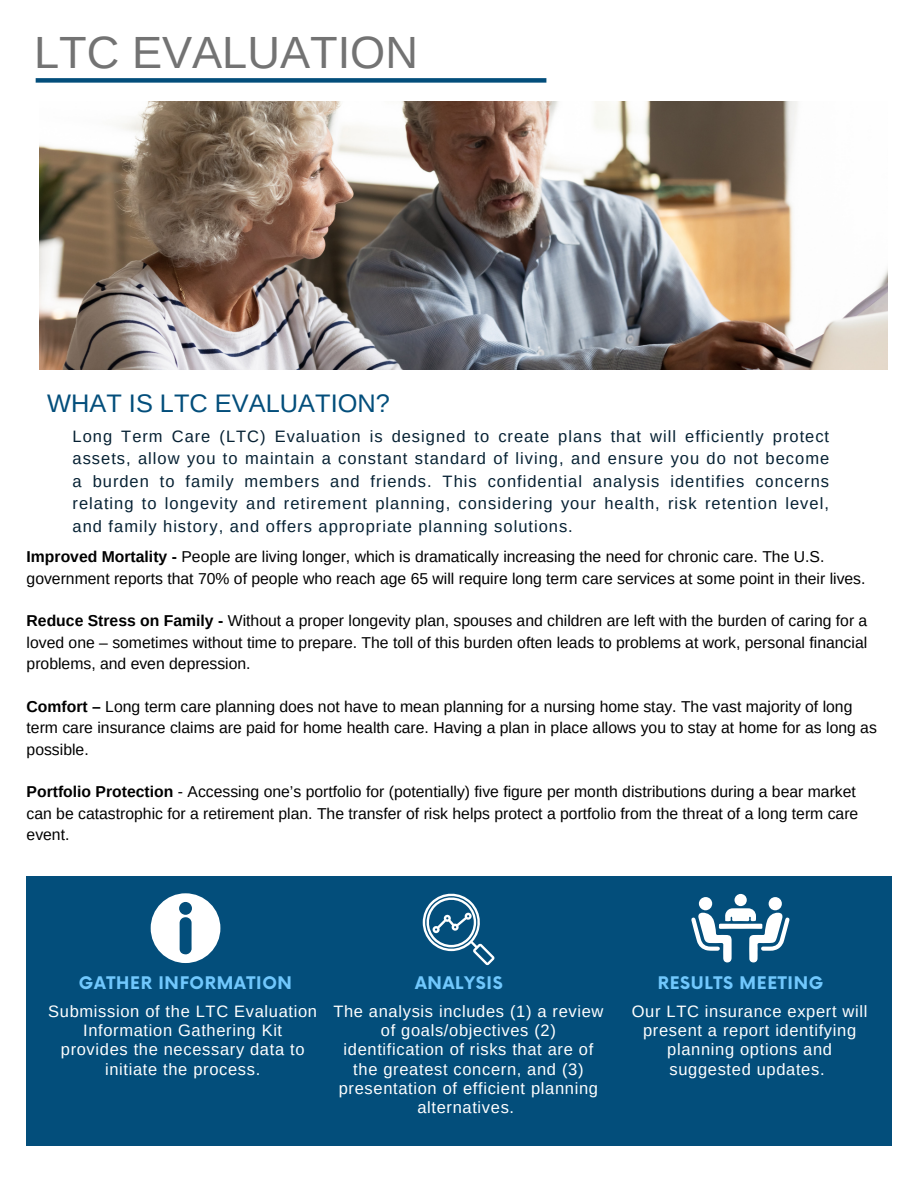
<style>
.page{position:relative;width:918px;height:1188px;background:#fff}
.page>*{position:absolute;margin:0;border:0;box-sizing:border-box;transform-origin:0 0}
.t1{font:45.15px "Arimo";color:#737373}
.t2{font:25.35px "Arimo";color:#034e7b}
.t3{font:700 16.95px "Now";letter-spacing:.04em;color:#71c8fd}
.t4{font:16.5px/22.5px "Arimo";letter-spacing:.06em;color:#062133;text-align:justify}
.t5{font:16.5px/19.2px "Arimo";letter-spacing:.04em;color:#fff;text-align:center}
.t6{font:15.75px/21.3px "Arimo";color:#000}
.s1{font-weight:700}
</style>
<div class="page">
<div style="left:27px;top:876px;width:865px;height:270px;background:#034e7b"></div>
<svg style="left:151px;top:893px;width:69px;height:70px"></svg>
<svg style="left:423px;top:893px;width:72px;height:72px"></svg>
<svg style="left:691px;top:908px;width:99px;height:54px"></svg>
<div style="left:769px;top:897px;width:13px;height:13px;background:#fff;border-radius:50%"></div>
<div style="left:699px;top:897px;width:13px;height:13px;background:#fff;border-radius:50%"></div>
<div style="left:734px;top:894px;width:13px;height:12px;background:#fff;border-radius:50%"></div>
<div style="left:36px;top:78px;width:510px;height:5px;background:#034e7b"></div>
<img style="left:39px;top:102px;width:848px;height:268px">
<h1 class="t1" style="left:34px;top:27px;width:385px">LTC EVALUATION</h1>
<h2 class="t2" style="left:47px;top:389px;width:344px">WHAT IS LTC EVALUATION?</h2>
<p class="t4" style="left:73px;top:425px;width:758px">Long Term Care (LTC) Evaluation is designed to create plans that will efficiently protect assets, allow you to maintain a constant standard of living, and ensure you do not become a burden to family members and friends. This confidential analysis identifies concerns relating to longevity and retirement planning, considering your health, risk retention level, and family history, and offers appropriate planning solutions.</p>
<p class="t6" style="left:27px;top:546px;width:840px"><span class="s1">Improved Mortality -</span> People are living longer, which is dramatically increasing the need for chronic care. The U.S. government reports that 70% of people who reach age 65 will require long term care services at some point in their lives.</p>
<p class="t6" style="left:27px;top:610px;width:842px;text-align:justify"><span class="s1">Reduce Stress on Family -</span> Without a proper longevity plan, spouses and children are left with the burden of caring for a loved one – sometimes without time to prepare. The toll of this burden often leads to problems at work, personal financial problems, and even depression.</p>
<p class="t6" style="left:27px;top:696px;width:852px"><span class="s1">Comfort –</span> Long term care planning does not have to mean planning for a nursing home stay. The vast majority of long term care insurance claims are paid for home health care. Having a plan in place allows you to stay at home for as long as possible.</p>
<p class="t6" style="left:27px;top:781px;width:833px"><span class="s1">Portfolio Protection</span> - Accessing one’s portfolio for (potentially) five figure per month distributions during a bear market can be catastrophic for a retirement plan. The transfer of risk helps protect a portfolio from the threat of a long term care event.</p>
<p class="t3" style="left:79px;top:974px;width:215px">GATHER INFORMATION</p>
<p class="t3" style="left:415px;top:974px;width:89px">ANALYSIS</p>
<p class="t3" style="left:658px;top:974px;width:167px">RESULTS MEETING</p>
<p class="t5" style="left:48px;top:1002px;width:270px">Submission of the LTC Evaluation<br>Information Gathering Kit provides the necessary data to initiate the process.</p>
<p class="t5" style="left:333px;top:1002px;width:272px">The analysis includes (1) a review of goals/objectives (2) identification of risks that are of the greatest concern, and (3) presentation of efficient planning alternatives.</p>
<p class="t5" style="left:632px;top:1002px;width:237px">Our LTC insurance expert will present a report identifying planning options and suggested updates.</p>
</div>
